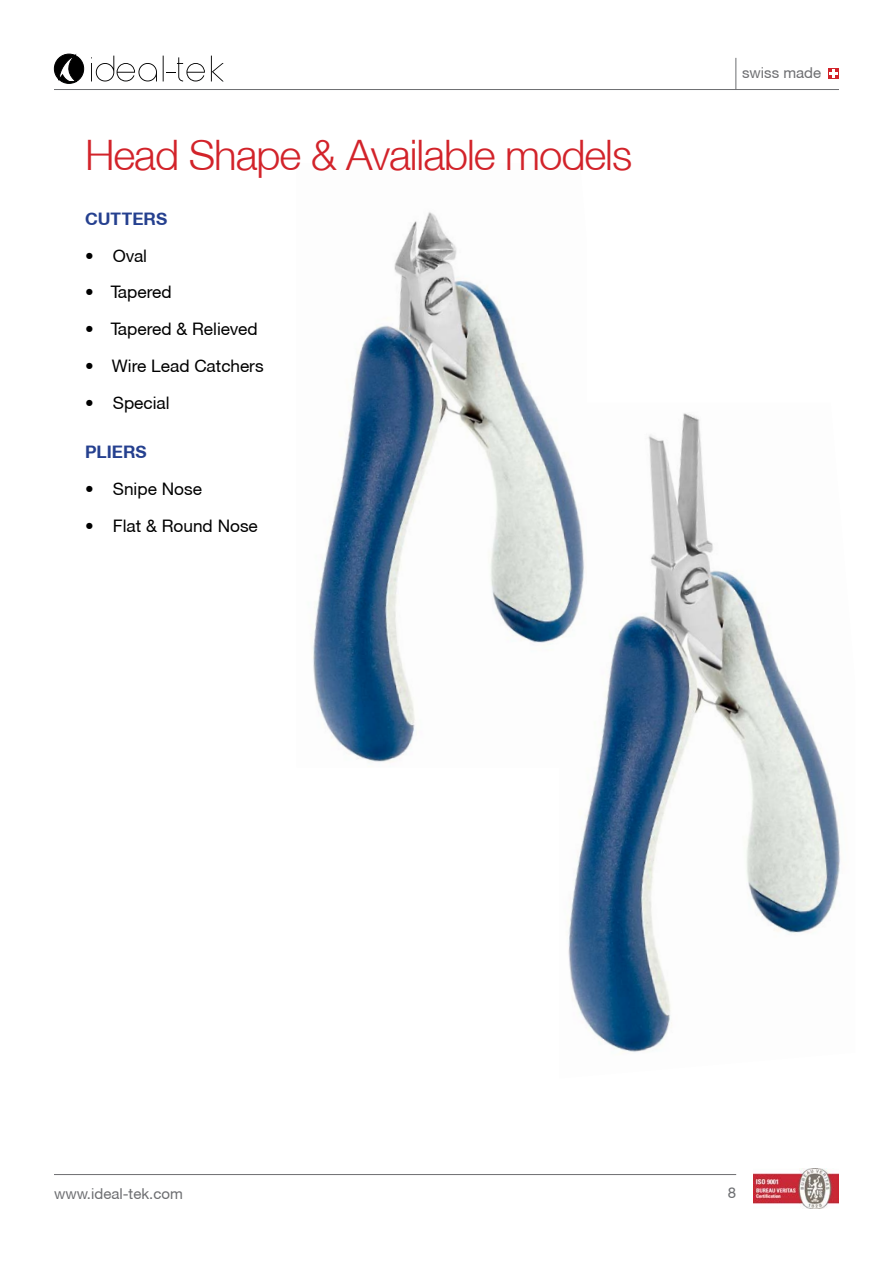
<style>
.page{position:relative;width:893px;height:1263px;background:#fff}
.page>*{position:absolute;margin:0;border:0;box-sizing:border-box;transform-origin:0 0}
.t1{font:300 42px "Helvetica Neue LT";letter-spacing:-.025em;color:#d2232a}
.t2{font:17.25px "Helvetica Neue CE";color:#000}
.t3{font:700 17.25px "Helvetica Neue CE";color:#25408f}
.t4{font:15px "Helvetica Neue CE";color:#6d6e71}
</style>
<div class="page">
<hr style="left:54px;top:89px;width:785px;height:1px;background:#6d6e71">
<hr style="left:736px;top:58px;width:1px;height:32px;background:#6d6e71">
<svg style="left:54px;top:54px;width:30px;height:29px"></svg>
<svg style="left:91px;top:56px;width:66px;height:25px"></svg>
<svg style="left:163px;top:56px;width:42px;height:25px"></svg>
<svg style="left:211px;top:56px;width:13px;height:25px"></svg>
<img style="left:754px;top:1169px;width:85px;height:40px">
<svg style="left:828px;top:68px;width:11px;height:11px"></svg>
<svg style="left:829px;top:69px;width:9px;height:8px"></svg>
<hr style="left:54px;top:1174px;width:682px;height:1px;background:#6d6e71">
<img style="left:568px;top:413px;width:272px;height:639px">
<img style="left:311px;top:212px;width:276px;height:555px">
<h1 class="t1" style="left:85px;top:130px;width:549px">Head Shape &amp; Available models</h1>
<p class="t3" style="left:85px;top:208px;width:84px">CUTTERS</p>
<p class="t2" style="left:85px;top:245px;width:64px">• Oval</p>
<p class="t2" style="left:85px;top:282px;width:88px">• Tapered</p>
<p class="t2" style="left:85px;top:319px;width:174px">• Tapered &amp; Relieved</p>
<p class="t2" style="left:85px;top:355px;width:180px">• Wire Lead Catchers</p>
<p class="t2" style="left:85px;top:392px;width:86px">• Special</p>
<p class="t3" style="left:85px;top:441px;width:63px">PLIERS</p>
<p class="t2" style="left:85px;top:478px;width:118px">• Snipe Nose</p>
<p class="t2" style="left:85px;top:515px;width:174px">• Flat &amp; Round Nose</p>
<p class="t4" style="left:742px;top:64px;width:81px">swiss made</p>
<p class="t4" style="left:54px;top:1185px;width:130px">www.ideal-tek.com</p>
<p class="t4" style="left:728px;top:1184px;width:10px">8</p>
</div>
